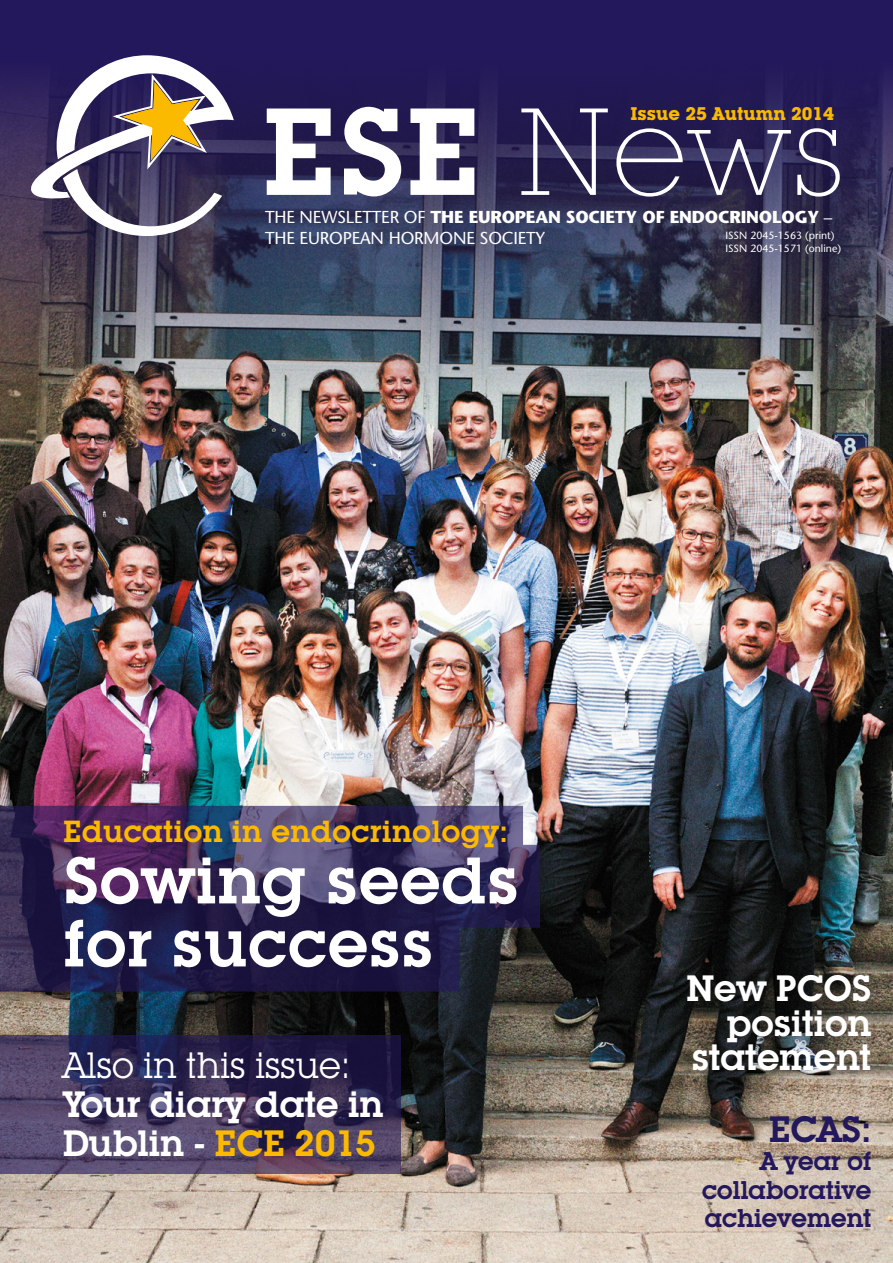
<style>
.page{position:relative;width:893px;height:1263px;background:#fff}
.page>*{position:absolute;margin:0;border:0;box-sizing:border-box;transform-origin:0 0}
.t1{font:300 121.5px "Lubalin Graph IT Cby BT Xtra";color:#fff}
.t2{font:600 64.5px/63px "Lubalin Graph IT Cby BT";color:#fff}
.t3{font:600 36px/34.5px "Lubalin Graph IT Cby BT";letter-spacing:-.02em;color:#fff;text-align:right}
.t4{font:36px "Lubalin Graph IT Cby BT";letter-spacing:-.02em;color:#fff}
.t5{font:600 36px "Lubalin Graph IT Cby BT";color:#23185b}
.t6{font:600 30px "Lubalin Graph IT Cby BT";color:#fbba00}
.t7{font:600 25.2px/28.5px "Lubalin Graph IT Cby BT";letter-spacing:-.02em;color:#23185b;text-align:justify}
.t8{font:700 18px "Lubalin Graph IT Cby BT";color:#fbba00}
.t9{font:17.25px/20.7px "Stone Sans";letter-spacing:-.01em;color:#fff}
.t10{font:10.5px/12.8px "Stone Sans";color:#fff}
.s1{font-family:"Lubalin Graph IT Cby BT";font-weight:600}
.s2{font-weight:700}
.s3{color:#fbba00}
</style>
<div class="page">
<img style="left:0;top:404px;width:893px;height:859px">
<img style="left:0;top:0;width:893px;height:404px">
<svg style="left:26px;top:55px;width:208px;height:181px"></svg>
<svg style="left:0;top:806px;width:540px;height:185px;background:#342a54"></svg>
<svg style="left:0;top:1035px;width:401px;height:139px;background:#3f355b"></svg>
<h1 class="t1" style="left:262px;top:78px;width:584px"><span class="s1">ESE</span> News</h1>
<p class="t9" style="left:265px;top:206px;width:569px">THE NEWSLETTER OF <span class="s2">THE EUROPEAN SOCIETY OF ENDOCRINOLOGY</span> –<br>THE EUROPEAN HORMONE SOCIETY</p>
<p class="t8" style="left:630px;top:103px;width:205px">Issue 25 Autumn 2014</p>
<p class="t10" style="left:725px;top:229px;width:117px">ISSN 2045-1563 (print)<br>ISSN 2045-1571 (online)</p>
<h3 class="t6" style="left:63px;top:813px;width:447px">Education in endocrinology:</h3>
<h2 class="t2" style="left:63px;top:848px;width:458px">Sowing seeds for success</h2>
<h3 class="t4" style="left:62px;top:1043px;width:290px">Also in this issue:</h3>
<h3 class="t3" style="left:62px;top:1084px;width:323px;line-height:39px;text-align:left">Your diary date in<br>Dublin - <span class="s3">ECE 2015</span></h3>
<h3 class="t3" style="left:686px;top:971px;width:187px">New PCOS position statement</h3>
<h3 class="t5" style="left:769px;top:1107px;width:104px">ECAS:</h3>
<h3 class="t7" style="left:702px;top:1147px;width:171px;text-indent:58px">A year of collaborative achievement</h3>
</div>
